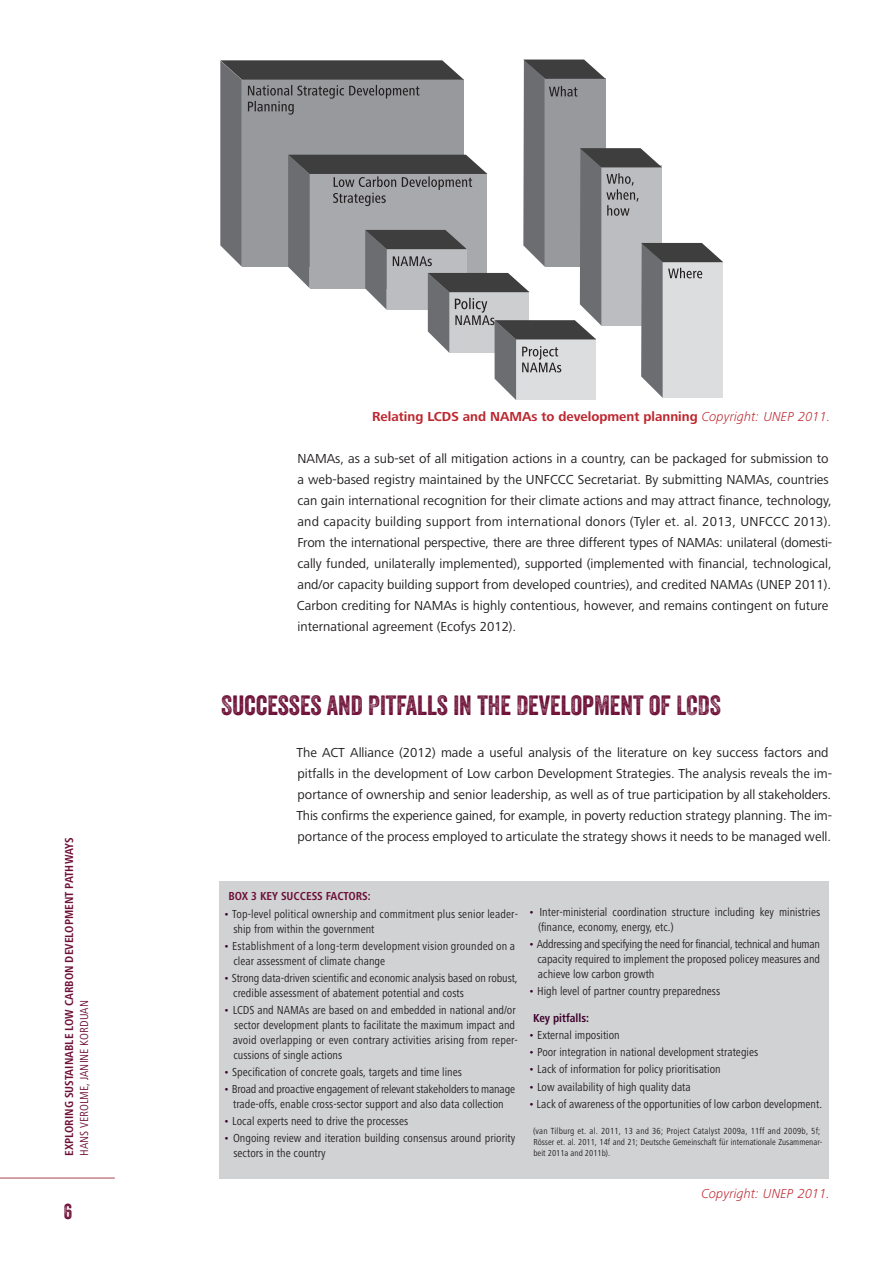
<style>
.page{position:relative;width:893px;height:1263px;background:#fff}
.page>*{position:absolute;margin:0;border:0;box-sizing:border-box;transform-origin:0 0}
.t1{font:27px "Veneer Two";color:#6d0f36}
.t2{font:21px "Veneer Two";color:#6d0f36}
.t3{font:13.5px/21px "Frutiger Next LT";color:#231f20}
.t4{font:700 13.5px "Frutiger Next LT";color:#bd272f}
.t5{font:italic 300 13.5px "Frutiger Next LT";color:#bd272f}
.t6{font:condensed 12px/15px "Frutiger Next LT";color:#231f20}
.t7{font:700 condensed 12px "Frutiger Next LT";color:#6d0f36}
.t8{font:condensed 12px "Frutiger Next LT";color:#6d0f36}
.t9{font:700 condensed 12px "Frutiger Next LT";color:#3a002a}
.t10{font:condensed 9.15px "Frutiger Next LT";letter-spacing:.02em;color:#231f20}
.t11{font:condensed 9px/10.5px "Frutiger Next LT";color:#231f20}
.s1{font-weight:300;font-style:italic}
.s2{color:#3a002a}
</style>
<div class="page">
<hr style="left:0;top:1177px;width:115px;height:2px;background:#c38389">
<div style="left:219px;top:881px;width:610px;height:298px;background:#d1d2d4"></div>
<svg style="left:220px;top:60px;width:503px;height:340px"></svg>
<p class="t7" style="left:62px;top:1156px;width:319px;rotate:-90deg">Exploring Sustainable Low Carbon Development Pathways</p>
<p class="t8" style="left:77px;top:1156px;width:157px;rotate:-90deg">Hans Verolme, Janine Korduan</p>
<h2 class="t2" style="left:64px;top:1198px;width:10px">6</h2>
<p class="t4" style="left:372px;top:409px;width:130px">Relating LCDS and NAMA</p>
<p class="t4" style="left:531px;top:409px;width:301px">s to development planning <span class="s1">Copyright: UNEP 2011.</span></p>
<p class="t3" style="left:297px;top:448px;width:537px">NAMAs, as a sub-set of all mitigation actions in a country, can be packaged for submission to a web-based registry maintained by the UNFCCC Secretariat. By submitting NAMAs, countries can gain international recognition for their climate actions and may attract finance, technology, and capacity building support from international donors (Tyler et. al. 2013, UNFCCC 2013).<br>From the international perspective, there are three different types of NAMAs: unilateral (domesti&shy;cally funded, unilaterally implemented), supported (implemented with financial, technological, and/or capacity building support from developed countries), and credited NAMAs (UNEP 2011).<br>Carbon crediting for NAMAs is highly contentious, however, and remains contingent on future international agreement (Ecofys 2012).</p>
<h1 class="t1" style="left:221px;top:689px;width:501px">SUCCESSES AND PITFALLS IN THE DEVELOPMENT OF LCDS</h1>
<p class="t3" style="left:296px;top:742px;width:537px">The ACT Alliance (2012) made a useful analysis of the literature on key success factors and pitfalls in the development of Low carbon Development Strategies. The analysis reveals the im&shy;portance of ownership and senior leadership, as well as of true participation by all stakeholders.<br>This confirms the experience gained, for example, in poverty reduction strategy planning. The im&shy;portance of the process employed to articulate the strategy shows it needs to be managed well.</p>
<p class="t7" style="left:228px;top:890px;width:8px">BOX</p>
<p class="t7" style="left:251px;top:890px;width:95px">3 KEY SUCCESS FACTOR</p>
<p class="t7" style="left:362px;top:890px;width:10px">S:</p>
<p class="t6" style="left:233px;top:906px;width:286px;text-indent:-9px"><span class="s2">•</span> Top-level political ownership and commitment plus senior leader&shy;ship from within the government</p>
<p class="t6" style="left:233px;top:938px;width:283px;text-indent:-9px"><span class="s2">•</span> Establishment of a long-term development vision grounded on a clear assessment of climate change</p>
<p class="t6" style="left:233px;top:970px;width:286px;text-indent:-9px"><span class="s2">•</span> Strong data-driven scientific and economic analysis based on robust, credible assessment of abatement potential and costs</p>
<p class="t6" style="left:224px;top:1002px;width:61px"><span class="s2">•</span> LCDS and NAMA</p>
<p class="t6" style="left:233px;top:1002px;width:287px;text-indent:72px">s are based on and embedded in national and/or sector development plants to facilitate the maximum impact and avoid overlapping or even contrary activities arising from reper&shy;cussions of single actions</p>
<p class="t6" style="left:224px;top:1065px;width:239px"><span class="s2">•</span> Specification of concrete goals, targets and time lines</p>
<p class="t6" style="left:224px;top:1082px;width:293px;text-align:center"><span class="s2">•</span> Broad and proactive engagement of relevant stakeholders to manage trade-offs, enable cross-sector support and also data collection</p>
<p class="t6" style="left:224px;top:1114px;width:186px"><span class="s2">•</span> Local experts need to drive the processes</p>
<p class="t6" style="left:233px;top:1131px;width:283px;text-indent:-9px"><span class="s2">•</span> Ongoing review and iteration building consensus around priority sectors in the country</p>
<p class="t6" style="left:538px;top:905px;width:283px;text-indent:-9px"><span class="s2">•</span> I nter-ministerial coordination structure including key ministries (finance, economy, energy, etc.)</p>
<p class="t6" style="left:537px;top:937px;width:284px;text-align:justify;text-indent:-9px"><span class="s2">•</span> Addressing and specifying the need for financial, technical and human capacity required to implement the proposed policey measures and achieve low carbon growth</p>
<p class="t6" style="left:529px;top:984px;width:193px"><span class="s2">•</span> High level of partner country preparedness</p>
<p class="t9" style="left:533px;top:1011px;width:57px">Key pitfalls:</p>
<p class="t6" style="left:529px;top:1028px;width:93px"><span class="s2">•</span> External imposition</p>
<p class="t6" style="left:529px;top:1045px;width:231px"><span class="s2">•</span> Poor integration in national development strategies</p>
<p class="t6" style="left:529px;top:1062px;width:193px"><span class="s2">•</span> Lack of information for policy prioritisation</p>
<p class="t6" style="left:529px;top:1079px;width:164px"><span class="s2">•</span> Low availability of high quality data</p>
<p class="t6" style="left:529px;top:1096px;width:295px"><span class="s2">•</span> Lack of awareness of the opportunities of low carbon development.</p>
<p class="t10" style="left:533px;top:1126px;width:289px">(van Tilburg et. al. 2011, 13 and 36; Project Catalyst 2009a, 11ff and 2009b, 5f;</p>
<p class="t11" style="left:533px;top:1137px;width:290px">Rösser et. al. 2011, 14f and 21; Deutsche Gemeinschaft für internationale Zusammenar&shy;beit 2011a and 2011b).</p>
<p class="t5" style="left:701px;top:1186px;width:130px">Copyright: UNEP 2011.</p>
</div>
